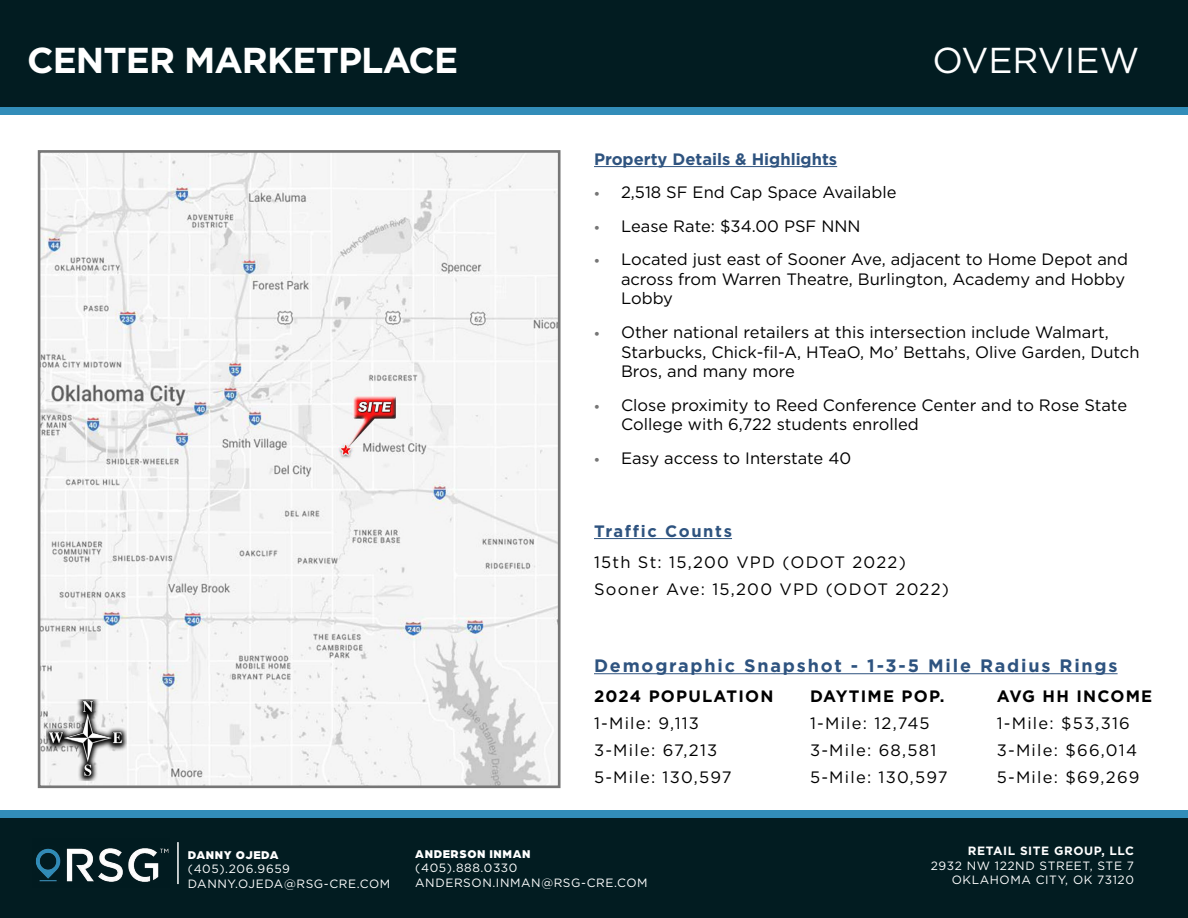
<style>
.page{position:relative;width:1188px;height:918px;background:#fff}
.page>*{position:absolute;margin:0;border:0;box-sizing:border-box;transform-origin:0 0}
.t1{font:700 36px "Gotham";letter-spacing:-.025em;color:#fff}
.t2{font:36px "Gotham";color:#fff}
.t3{font:700 18px "Gotham";letter-spacing:.1em;color:#2e537f}
.t4{font:16.5px/19.8px "Gotham";color:#000}
.t5{font:16.5px/27px "Gotham";letter-spacing:.075em;color:#000}
.t6{font:700 16.5px "Gotham";letter-spacing:.075em;color:#000}
.t7{font:700 16.5px "Gotham";color:#2e537f}
.t8{font:700 16.5px "Gotham";letter-spacing:.1em;color:#2e537f}
.t9{font:12px/14.4px "Gotham";letter-spacing:.05em;color:#fff}
.t10{font:900 12px "Arboria";letter-spacing:.05em;color:#fff}
.t11{font:700 12px "Gotham";letter-spacing:.05em;color:#fff}
.s1{font-family:"Arboria";font-size:15px;color:#767676}
</style>
<div class="page">
<div style="left:0;top:0;width:1188px;height:107px;background:#021c21"></div>
<div style="left:0;top:817px;width:1188px;height:101px;background:#021c21"></div>
<div style="left:0;top:107px;width:1188px;height:8px;background:#328db9"></div>
<div style="left:0;top:810px;width:1188px;height:7px;background:#328db9"></div>
<hr style="left:177px;top:842px;width:2px;height:42px;background:#fff">
<img style="left:36px;top:848px;width:133px;height:34px">
<hr style="left:594px;top:166px;width:243px;height:1px;background:#2e537f">
<img style="left:42px;top:154px;width:515px;height:630px">
<div style="left:38px;top:150px;width:523px;height:638px;border:3px solid #767676"></div>
<hr style="left:594px;top:673px;width:524px;height:1px;background:#2e537f">
<hr style="left:594px;top:538px;width:138px;height:1px;background:#2e537f">
<img style="left:46px;top:700px;width:80px;height:81px">
<h1 class="t1" style="left:27px;top:36px;width:433px">CENTER MARKETPLACE</h1>
<h1 class="t2" style="left:932px;top:37px;width:208px">OVERVIEW</h1>
<p class="t7" style="left:594px;top:148px;width:245px">Property Details &amp; Highlights</p>
<p class="t4" style="left:594px;top:182px;width:304px"><span class="s1">•</span> 2,518 SF End Cap Space Available</p>
<p class="t4" style="left:594px;top:215px;width:268px"><span class="s1">•</span> Lease Rate: $34.00 PSF NNN</p>
<p class="t4" style="left:621px;top:249px;width:509px;text-indent:-27px"><span class="s1">•</span> Located just east of Sooner Ave, adjacent to Home Depot and across from Warren Theatre, Burlington, Academy and Hobby<br>Lobby</p>
<p class="t4" style="left:621px;top:322px;width:520px;text-indent:-27px"><span class="s1">•</span> Other national retailers at this intersection include Walmart,<br>Starbucks, Chick-fil-A, HTeaO, Mo’ Bettahs, Olive Garden, Dutch<br>Bros, and many more</p>
<p class="t4" style="left:621px;top:395px;width:508px;text-indent:-27px"><span class="s1">•</span> Close proximity to Reed Conference Center and to Rose State<br>College with 6,722 students enrolled</p>
<p class="t4" style="left:594px;top:448px;width:259px"><span class="s1">•</span> Easy access to Interstate 40</p>
<p class="t8" style="left:594px;top:520px;width:140px">Traffic Counts</p>
<p class="t5" style="left:594px;top:548px;width:357px">15th St: 15,200 VPD (ODOT 2022)<br>Sooner Ave: 15,200 VPD (ODOT 2022)</p>
<p class="t10" style="left:188px;top:846px;width:92px">DANNY OJEDA</p>
<p class="t9" style="left:188px;top:861px;width:204px">(405).206.9659<br>DANNY.OJEDA@RSG-CRE.COM</p>
<p class="t3" style="left:594px;top:654px;width:525px">Demographic Snapshot - 1-3-5 Mile Radius Rings</p>
<p class="t6" style="left:594px;top:685px;width:181px">2024 POPULATION</p>
<p class="t6" style="left:810px;top:685px;width:136px">DAYTIME POP.</p>
<p class="t6" style="left:997px;top:685px;width:157px">AVG HH INCOME</p>
<p class="t4" style="left:594px;top:713px;width:107px">1-Mile: 9,113</p>
<p class="t5" style="left:810px;top:710px;width:121px">1-Mile: 12,745</p>
<p class="t5" style="left:997px;top:710px;width:135px">1-Mile: $53,316</p>
<p class="t5" style="left:594px;top:737px;width:125px">3-Mile: 67,213</p>
<p class="t5" style="left:810px;top:737px;width:128px">3-Mile: 68,581</p>
<p class="t5" style="left:997px;top:737px;width:142px">3-Mile: $66,014</p>
<p class="t5" style="left:594px;top:764px;width:139px">5-Mile: 130,597</p>
<p class="t5" style="left:810px;top:764px;width:139px">5-Mile: 130,597</p>
<p class="t5" style="left:997px;top:764px;width:144px">5-Mile: $69,269</p>
<p class="t10" style="left:415px;top:845px;width:117px">ANDERSON INMAN</p>
<p class="t9" style="left:415px;top:860px;width:234px">(405).888.0330<br>ANDERSON.INMAN@RSG-CRE.COM</p>
<p class="t11" style="left:968px;top:843px;width:168px">RETAIL SITE GROUP, LLC</p>
<p class="t9" style="left:931px;top:858px;width:205px;text-align:right">2932 NW 122ND STREET, STE 7<br>OKLAHOMA CITY, OK 73120</p>
</div>
